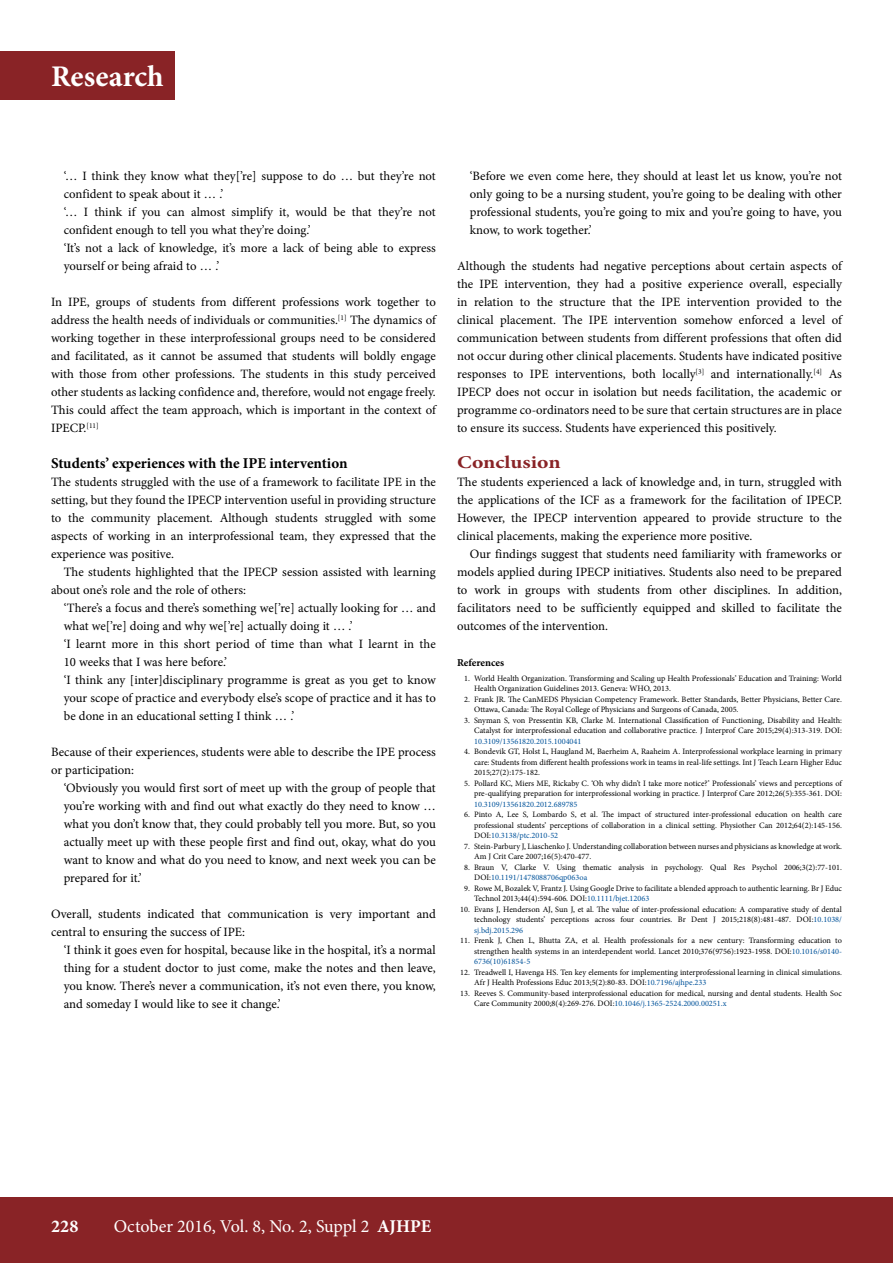
<style>
.page{position:relative;width:893px;height:1263px;background:#fff}
.page>*{position:absolute;margin:0;border:0;box-sizing:border-box;transform-origin:0 0}
.t1{font:700 30px "Minion Pro";color:#fff}
.t2{font:18px "Minion Pro";letter-spacing:-.005em;color:#fff}
.t3{font:700 18px "Minion Pro";color:#892326;scale:1.2 1}
.t4{font:700 18px "Minion Pro";color:#fff}
.t5{font:700 15px "Minion Pro";color:#000}
.t6{font:12.75px/18px "Minion Pro";color:#000;text-align:justify}
.t7{font:700 10.5px "Minion Pro";letter-spacing:-.005em;color:#000}
.t8{font:8.25px/10.5px "Minion Pro";color:#000}
.t9{font:8.25px "Minion Pro";color:#00539b}
.s1{color:#00539b}
.s2{font-weight:700}
</style>
<div class="page">
<div style="left:0;top:1197px;width:893px;height:66px;background:#892326"></div>
<div style="left:0;top:51px;width:174px;height:49px;background:#892326"></div>
<h1 class="t1" style="left:51px;top:56px;width:114px">Research</h1>
<p class="t6" style="left:64px;top:167px;width:374px;text-align:left">‘… I think they know what they[’re] suppose to do … but they’re not confident to speak about it … .’<br>‘… I think if you can almost simplify it, would be that they’re not confident enough to tell you what they’re doing.’<br>‘It’s not a lack of knowledge, it’s more a lack of being able to express yourself or being afraid to … .’</p>
<p class="t6" style="left:51px;top:293px;width:386px">In IPE, groups of students from different professions work together to address the health needs of individuals or communities.<sup>[1]</sup> The dynamics of working together in these interprofessional groups need to be considered and facilitated, as it cannot be assumed that students will boldly engage with those from other professions. The students in this study perceived other students as lacking confidence and, therefore, would not engage freely.<br>This could affect the team approach, which is important in the context of IPECP.<sup>[11]</sup></p>
<p class="t5" style="left:51px;top:453px;width:298px">Students’ experiences with the IPE intervention</p>
<p class="t6" style="left:51px;top:473px;width:386px">The students struggled with the use of a framework to facilitate IPE in the setting, but they found the IPECP intervention useful in providing structure to the community placement. Although students struggled with some aspects of working in an interprofessional team, they expressed that the experience was positive.</p>
<p class="t6" style="left:51px;top:563px;width:386px;text-indent:13px">The students highlighted that the IPECP session assisted with learning about one’s role and the role of others:</p>
<p class="t6" style="left:64px;top:599px;width:374px;text-align:left">‘There’s a focus and there’s something we[’re] actually looking for … and what we[’re] doing and why we[’re] actually doing it … .’<br>‘I learnt more in this short period of time than what I learnt in the 10 weeks that I was here before.’<br>‘I think any [inter]disciplinary programme is great as you get to know your scope of practice and everybody else’s scope of practice and it has to be done in an educational setting I think … .’</p>
<p class="t6" style="left:51px;top:743px;width:386px">Because of their experiences, students were able to describe the IPE process or participation:</p>
<p class="t6" style="left:64px;top:779px;width:374px">‘Obviously you would first sort of meet up with the group of people that you’re working with and find out what exactly do they need to know … what you don’t know that, they could probably tell you more. But, so you actually meet up with these people first and find out, okay, what do you want to know and what do you need to know, and next week you can be prepared for it.’</p>
<p class="t6" style="left:51px;top:905px;width:386px">Overall, students indicated that communication is very important and central to ensuring the success of IPE:</p>
<p class="t6" style="left:64px;top:941px;width:374px">‘I think it goes even for hospital, because like in the hospital, it’s a normal thing for a student doctor to just come, make the notes and then leave, you know. There’s never a communication, it’s not even there, you know, and someday I would like to see it change.’</p>
<p class="t6" style="left:470px;top:167px;width:374px">‘Before we even come here, they should at least let us know, you’re not only going to be a nursing student, you’re going to be dealing with other professional students, you’re going to mix and you’re going to have, you know, to work together.’</p>
<p class="t6" style="left:457px;top:257px;width:386px">Although the students had negative perceptions about certain aspects of the IPE intervention, they had a positive experience overall, especially in relation to the structure that the IPE intervention provided to the clinical placement. The IPE intervention somehow enforced a level of communication between students from different professions that often did not occur during other clinical placements. Students have indicated positive responses to IPE interventions, both locally<sup>[3]</sup> and internationally.<sup>[4]</sup> As IPECP does not occur in isolation but needs facilitation, the academic or programme co-ordinators need to be sure that certain structures are in place to ensure its success. Students have experienced this positively.</p>
<h2 class="t3" style="left:457px;top:450px;width:88px">Conclusion</h2>
<p class="t6" style="left:457px;top:473px;width:386px">The students experienced a lack of knowledge and, in turn, struggled with the applications of the ICF as a framework for the facilitation of IPECP.<br>However, the IPECP intervention appeared to provide structure to the clinical placements, making the experience more positive.</p>
<p class="t6" style="left:457px;top:545px;width:386px;text-indent:13px">Our findings suggest that students need familiarity with frameworks or models applied during IPECP initiatives. Students also need to be prepared to work in groups with students from other disciplines. In addition, facilitators need to be sufficiently equipped and skilled to facilitate the outcomes of the intervention.</p>
<p class="t7" style="left:457px;top:655px;width:48px">References</p>
<p class="t8" style="left:474px;top:673px;width:369px;text-indent:-10px">1. World Health Organization. Transforming and Scaling up Health Professionals’ Education and Training: World<br>Health Organization Guidelines 2013. Geneva: WHO, 2013.</p>
<p class="t8" style="left:474px;top:694px;width:369px;text-indent:-10px">2. Frank JR. The CanMEDS Physician Competency Framework. Better Standards, Better Physicians, Better Care.<br>Ottawa, Canada: The Royal College of Physicians and Surgeons of Canada, 2005.</p>
<p class="t8" style="left:464px;top:715px;width:379px;text-align:right">3. Snyman S, von Pressentin KB, Clarke M. International Classification of Functioning, Disability and Health:<br>Catalyst for interprofessional education and collaborative practice. J Interprof Care 2015;29(4):313-319. DOI:</p>
<p class="t9" style="left:474px;top:736px;width:109px">10.3109/13561820.2015.1004041</p>
<p class="t8" style="left:474px;top:746px;width:369px;text-align:justify;text-indent:-10px">4. Bondevik GT, Holst L, Haugland M, Baerheim A, Raaheim A. Interprofessional workplace learning in primary care: Students from different health professions work in teams in real-life settings. Int J Teach Learn Higher Educ 2015;27(2):175-182.</p>
<p class="t8" style="left:464px;top:778px;width:379px;text-align:right">5. Pollard KC, Miers ME, Rickaby C. ‘Oh why didn’t I take more notice?’ Professionals’ views and perceptions of pre-qualifying preparation for interprofessional working in practice. J Interprof Care 2012;26(5):355-361. DOI:</p>
<p class="t9" style="left:474px;top:799px;width:105px">10.3109/13561820.2012.689785</p>
<p class="t8" style="left:474px;top:809px;width:369px;text-align:justify;text-indent:-10px">6. Pinto A, Lee S, Lombardo S, et al. The impact of structured inter-professional education on health care professional students’ perceptions of collaboration in a clinical setting. Physiother Can 2012;64(2):145-156.<br>DOI:<span class="s1">10.3138/ptc.2010-52</span></p>
<p class="t8" style="left:474px;top:841px;width:369px;text-indent:-10px">7. Stein-Parbury J, Liaschenko J. Understanding collaboration between nurses and physicians as knowledge at work.<br>Am J Crit Care 2007;16(5):470-477.</p>
<p class="t8" style="left:474px;top:862px;width:369px;text-indent:-10px">8. Braun V, Clarke V. Using thematic analysis in psychology. Qual Res Psychol 2006;3(2):77-101.<br>DOI:<span class="s1">10.1191/1478088706qp063oa</span></p>
<p class="t8" style="left:474px;top:883px;width:369px;text-indent:-10px">9. Rowe M, Bozalek V, Frantz J. Using Google Drive to facilitate a blended approach to authentic learning. Br J Educ<br>Technol 2013;44(4):594-606. DOI:<span class="s1">10.1111/bjet.12063</span></p>
<p class="t8" style="left:474px;top:904px;width:369px;text-align:justify;text-indent:-14px">10. Evans J, Henderson AJ, Sun J, et al. The value of inter-professional education: A comparative study of dental technology students’ perceptions across four countries. Br Dent J 2015;218(8):481-487. DOI:<span class="s1">10.1038/ sj.bdj.2015.296</span></p>
<p class="t8" style="left:474px;top:935px;width:369px;text-align:justify;text-indent:-14px">11. Frenk J, Chen L, Bhutta ZA, et al. Health professionals for a new century: Transforming education to strengthen health systems in an interdependent world. Lancet 2010;376(9756):1923-1958. DOI:<span class="s1">10.1016/s0140- 6736(10)61854-5</span></p>
<p class="t8" style="left:474px;top:967px;width:369px;text-indent:-14px">12. Treadwell I, Havenga HS. Ten key elements for implementing interprofessional learning in clinical simulations.<br>Afr J Health Professions Educ 2013;5(2):80-83. DOI:<span class="s1">10.7196/ajhpe.233</span></p>
<p class="t8" style="left:474px;top:988px;width:369px;text-indent:-14px">13. Reeves S. Community‐based interprofessional education for medical, nursing and dental students. Health Soc<br>Care Community 2000;8(4):269-276. DOI:<span class="s1">10.1046/j.1365-2524.2000.00251.x</span></p>
<h2 class="t4" style="left:51px;top:1213px;width:29px">228</h2>
<h2 class="t2" style="left:114px;top:1214px;width:319px">October 2016, Vol. 8, No. 2, Suppl 2 <span class="s2">AJHPE</span></h2>
</div>
